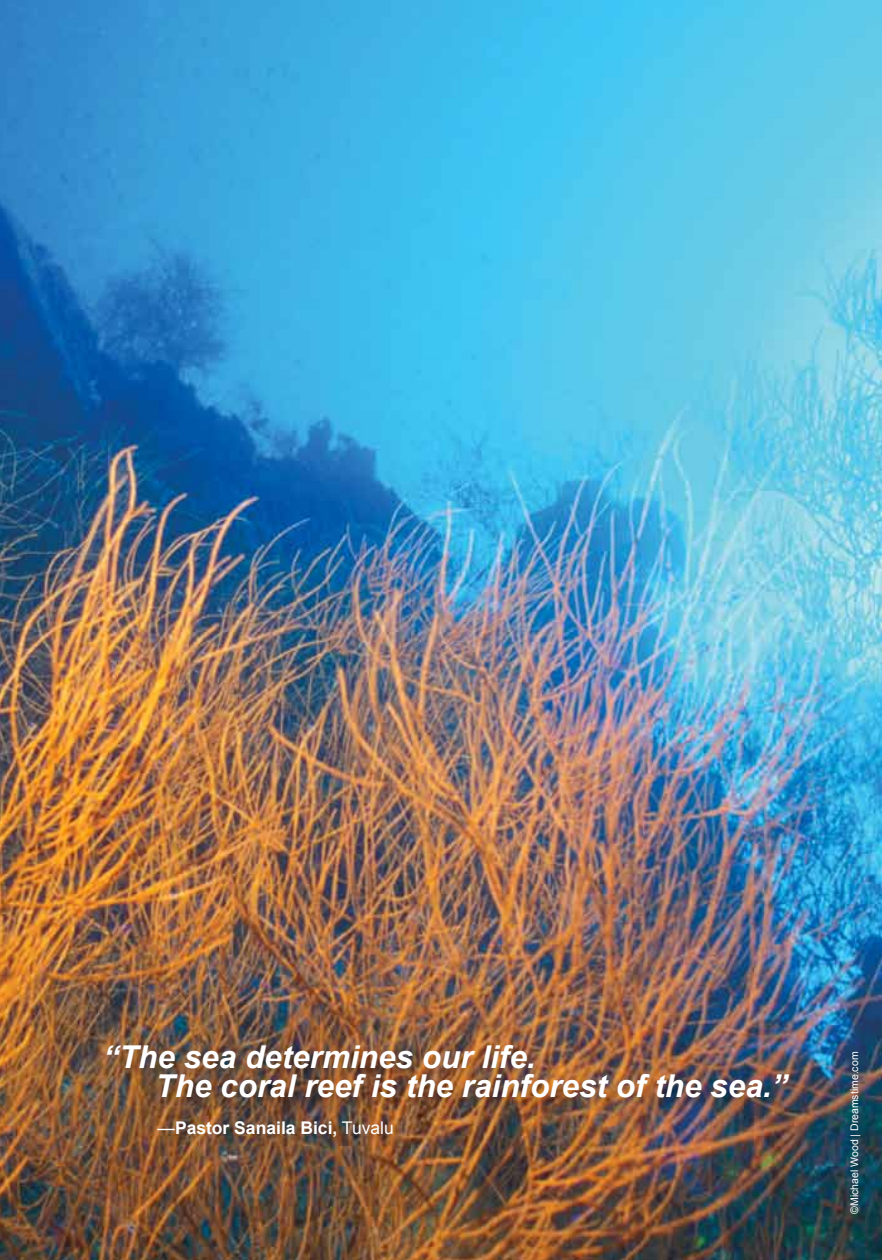
<style>
.page{position:relative;width:882px;height:1260px;background:#fff}
.page>*{position:absolute;margin:0;border:0;box-sizing:border-box;transform-origin:0 0}
.t1{font:italic 700 31.5px/29.8px "Arial";color:#fff}
.t2{font:700 17.5px "Arial";color:#fff}
.t3{font:10.5px "Arial";color:#fff}
.s1{font-weight:400}
</style>
<div class="page">
<img style="left:0;top:0;width:882px;height:1260px">
<div style="left:104px;top:1041px;width:700px;height:111px;background:#000;opacity:.25"></div>
<p class="t1" style="left:156px;top:1043px;width:633px;text-indent:-52px">“The sea determines our life.<br>The coral reef is the rainforest of the sea.”</p>
<p class="t2" style="left:158px;top:1116px;width:238px"><span class="s1">—</span>Pastor Sanaila Bici, <span class="s1">Tuvalu</span></p>
<p class="t3" style="left:848px;top:1214px;width:163px;rotate:-90deg">©Michael Wood | Dreamstime.com</p>
</div>
